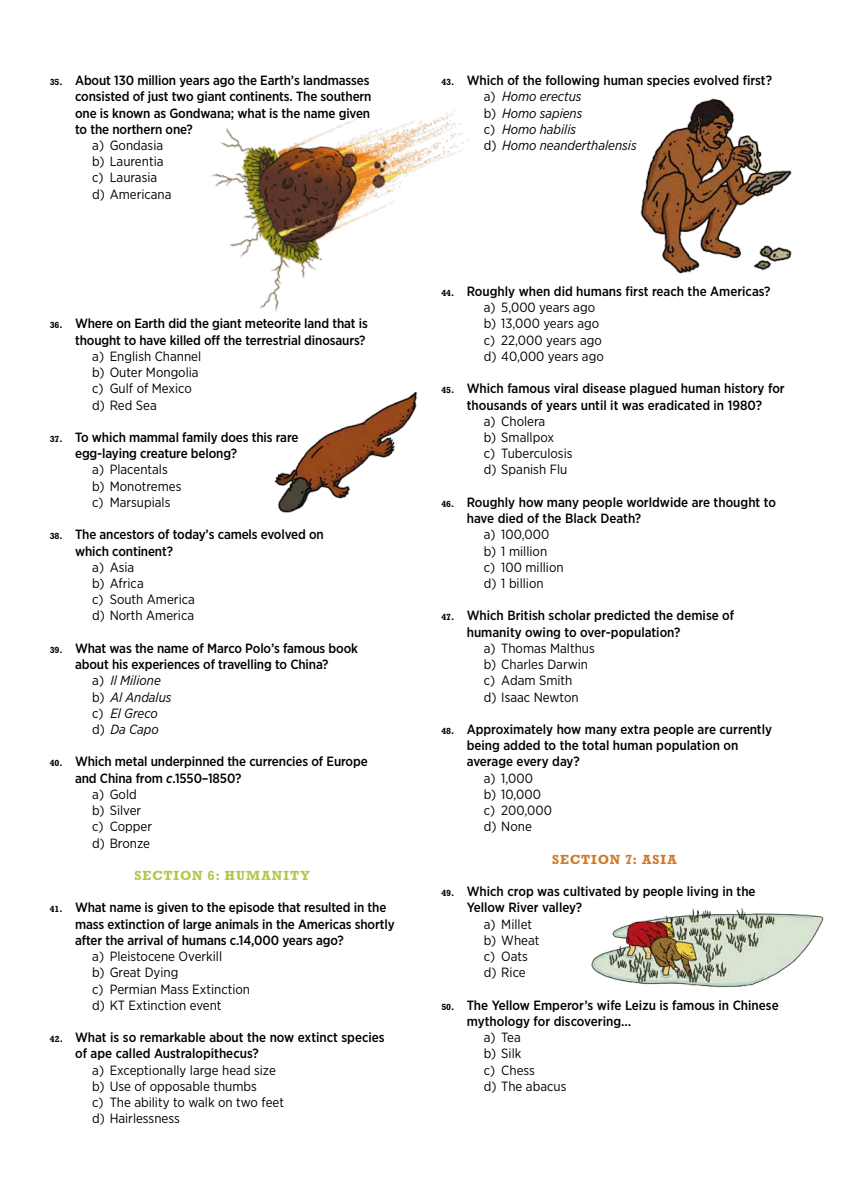
<style>
.page{position:relative;width:842px;height:1191px;background:#fff}
.page>*{position:absolute;margin:0;border:0;box-sizing:border-box;transform-origin:0 0}
.t1{font:500 13.4px/16.2px "Gotham Narrow";letter-spacing:-.01em;color:#000}
.t2{font:13.4px/16.2px "Gotham Narrow";color:#000}
.t3{font:italic 13.4px/16.2px "Gotham Narrow";color:#000}
.t4{font:700 13.4px "Rockwell Std";letter-spacing:.07em;color:#b6c44d}
.t5{font:700 13.4px "Rockwell Std";letter-spacing:.07em;color:#cc7a2d}
.s1{font-family:"Rockwell Std";font-weight:700;font-size:9px}
.s2{font-style:normal}
.s3{font-style:italic}
.s4{font-family:"Rockwell Std";font-weight:700;font-style:normal;font-size:9px}
.s5{font-weight:500;font-style:normal}
.s6{font-weight:500}
</style>
<div class="page">
<img style="left:591px;top:908px;width:233px;height:80px">
<img style="left:640px;top:98px;width:152px;height:176px">
<img style="left:211px;top:110px;width:259px;height:201px">
<img style="left:274px;top:391px;width:144px;height:122px">
<p class="t1" style="left:75px;top:72px;width:298px;text-indent:-25px"><span class="s1">35.</span> About 130 million years ago the Earth’s landmasses consisted of just two giant continents. The southern one is known as Gondwana; what is the name given to the northern one?</p>
<p class="t2" style="left:92px;top:137px;width:81px">a) Gondasia b) Laurentia c) Laurasia d) Americana</p>
<p class="t1" style="left:50px;top:315px;width:320px;text-align:right"><span class="s1">36.</span> Where on Earth did the giant meteorite land that is thought to have killed off the terrestrial dinosaurs?</p>
<p class="t2" style="left:92px;top:348px;width:110px">a) English Channel b) Outer Mongolia c) Gulf of Mexico d) Red Sea</p>
<p class="t1" style="left:75px;top:429px;width:225px;text-indent:-25px"><span class="s1">37.</span> To which mammal family does this rare egg-laying creature belong?</p>
<p class="t2" style="left:92px;top:461px;width:91px">a) Placentals b) Monotremes c) Marsupials</p>
<p class="t1" style="left:75px;top:526px;width:250px;text-indent:-25px"><span class="s1">38.</span> The ancestors of today’s camels evolved on which continent?</p>
<p class="t2" style="left:92px;top:559px;width:104px">a) Asia<br>b) Africa<br>c) South America d) North America</p>
<p class="t1" style="left:50px;top:640px;width:310px"><span class="s1">39.</span> What was the name of Marco Polo’s famous book</p>
<p class="t1" style="left:75px;top:656px;width:255px">about his experiences of travelling to China?</p>
<p class="t3" style="left:92px;top:672px;width:70px"><span class="s2">a)</span> Il Milione</p>
<p class="t3" style="left:92px;top:688px;width:81px"><span class="s2">b)</span> Al Andalus</p>
<p class="t3" style="left:92px;top:705px;width:67px"><span class="s2">c)</span> El Greco</p>
<p class="t3" style="left:92px;top:721px;width:68px"><span class="s2">d)</span> Da Capo</p>
<p class="t1" style="left:50px;top:753px;width:319px"><span class="s1">40.</span> Which metal underpinned the currencies of Europe</p>
<p class="t1" style="left:75px;top:769px;width:168px">and China from <span class="s3">c</span>.1550–1850?</p>
<p class="t2" style="left:92px;top:786px;width:46px">a) Gold</p>
<p class="t2" style="left:92px;top:802px;width:50px">b) Silver</p>
<p class="t2" style="left:92px;top:818px;width:61px">c) Copper</p>
<p class="t2" style="left:92px;top:834px;width:59px">d) Bronze</p>
<p class="t4" style="left:135px;top:867px;width:177px">SECTION 6: HUMANITY</p>
<p class="t1" style="left:75px;top:899px;width:321px;text-indent:-25px"><span class="s1">41.</span> What name is given to the episode that resulted in the mass extinction of large animals in the Americas shortly after the arrival of humans c.14,000 years ago?</p>
<p class="t2" style="left:92px;top:948px;width:159px">a) Pleistocene Overkill<br>b) Great Dying<br>c) Permian Mass Extinction d) KT Extinction event</p>
<p class="t1" style="left:75px;top:1029px;width:311px;text-indent:-25px"><span class="s1">42.</span> What is so remarkable about the now extinct species of ape called Australopithecus?</p>
<p class="t2" style="left:92px;top:1061px;width:193px">a) Exceptionally large head size b) Use of opposable thumbs<br>c) The ability to walk on two feet d) Hairlessness</p>
<p class="t3" style="left:484px;top:72px;width:290px;text-indent:-43px"><span class="s4">43.</span> <span class="s5">Which of the following human species evolved first? </span><span class="s2">a)</span> Homo erectus<br><span class="s2">b)</span> Homo sapiens<br><span class="s2">c)</span> Homo habilis<br><span class="s2">d)</span> Homo neanderthalensis</p>
<p class="t2" style="left:484px;top:283px;width:288px;text-indent:-43px"><span class="s1">44.</span> <span class="s6">Roughly when did humans first reach the Americas? </span>a) 5,000 years ago<br>b) 13,000 years ago<br>c) 22,000 years ago<br>d) 40,000 years ago</p>
<p class="t1" style="left:441px;top:380px;width:345px;text-align:center"><span class="s1">45.</span> Which famous viral disease plagued human history for thousands of years until it was eradicated in 1980?</p>
<p class="t2" style="left:484px;top:413px;width:90px">a) Cholera<br>b) Smallpox<br>c) Tuberculosis d) Spanish Flu</p>
<p class="t1" style="left:467px;top:494px;width:311px;text-indent:-25px"><span class="s1">46.</span> Roughly how many people worldwide are thought to have died of the Black Death?</p>
<p class="t2" style="left:484px;top:526px;width:81px">a) 100,000 b) 1 million<br>c) 100 million d) 1 billion</p>
<p class="t1" style="left:467px;top:607px;width:269px;text-indent:-25px"><span class="s1">47.</span> Which British scholar predicted the demise of humanity owing to over-population?</p>
<p class="t2" style="left:484px;top:640px;width:112px">a) Thomas Malthus b) Charles Darwin c) Adam Smith<br>d) Isaac Newton</p>
<p class="t1" style="left:467px;top:721px;width:307px;text-indent:-25px"><span class="s1">48.</span> Approximately how many extra people are currently being added to the total human population on average every day?</p>
<p class="t2" style="left:484px;top:769px;width:70px">a) 1,000<br>b) 10,000 c) 200,000 d) None</p>
<p class="t5" style="left:552px;top:851px;width:126px">SECTION 7: ASIA</p>
<p class="t1" style="left:467px;top:883px;width:290px;text-indent:-25px"><span class="s1">49.</span> Which crop was cultivated by people living in the<br>Yellow River valley?</p>
<p class="t2" style="left:484px;top:915px;width:57px">a) Millet b) Wheat c) Oats d) Rice</p>
<p class="t1" style="left:467px;top:996px;width:314px;text-indent:-25px"><span class="s1">50.</span> The Yellow Emperor’s wife Leizu is famous in Chinese mythology for discovering…</p>
<p class="t2" style="left:484px;top:1029px;width:84px">a) Tea<br>b) Silk<br>c) Chess<br>d) The abacus</p>
</div>
